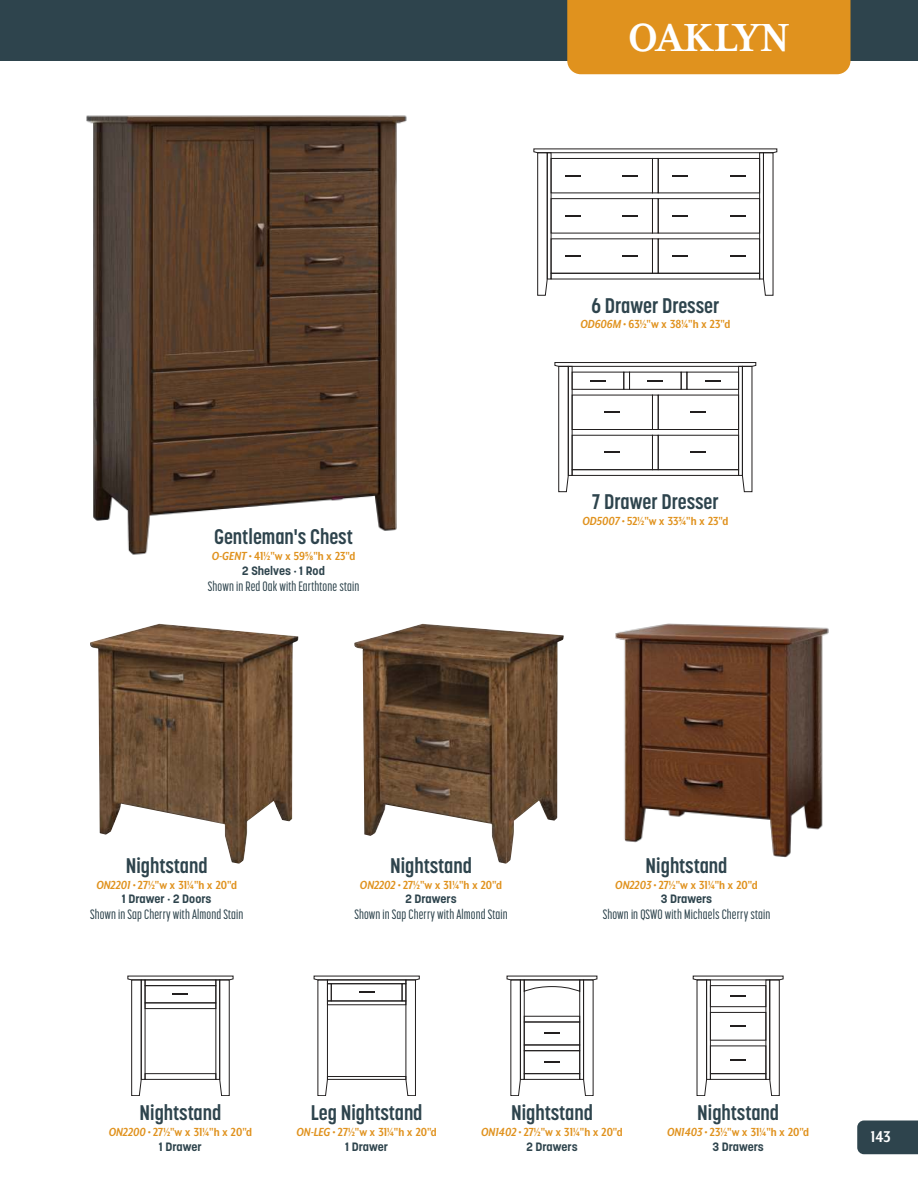
<style>
.page{position:relative;width:918px;height:1188px;background:#fff}
.page>*{position:absolute;margin:0;border:0;box-sizing:border-box;transform-origin:0 0}
.t1{font:700 45px "Mrs Eaves XL Serif Nar OT";color:#fff}
.t2{font:700 21px "Korolev Condensed";color:#2e444d}
.t3{font:700 18px "Mr Eaves XL Mod Nar OT";color:#fff}
.t4{font:700 13.5px "Mr Eaves XL Mod Nar OT";color:#e0921e}
.t5{font:500 13.5px "Korolev Compressed";letter-spacing:.01em;color:#2e444d}
.t6{font:700 12px "Korolev";color:#2e444d}
.s1{font-style:italic}
.s2{font-family:"Mr Eaves XL Mod Nar OT"}
</style>
<div class="page">
<div style="left:0;top:0;width:918px;height:61px;background:#2e444d"></div>
<div style="left:567px;top:0;width:283px;height:74px;background:#e0921e"></div>
<img style="left:86px;top:115px;width:321px;height:440px">
<img style="left:615px;top:623px;width:214px;height:235px">
<img style="left:90px;top:624px;width:208px;height:240px">
<img style="left:354px;top:624px;width:210px;height:240px">
<svg style="left:128px;top:976px;width:105px;height:120px"></svg>
<svg style="left:314px;top:976px;width:106px;height:120px"></svg>
<svg style="left:507px;top:976px;width:90px;height:120px"></svg>
<svg style="left:693px;top:976px;width:90px;height:120px"></svg>
<svg style="left:534px;top:149px;width:243px;height:147px"></svg>
<svg style="left:555px;top:362px;width:201px;height:130px"></svg>
<div style="left:857px;top:1120px;width:61px;height:34px;background:#2e444d"></div>
<h2 class="t2" style="left:214px;top:528px;width:140px">Gentleman's Chest</h2>
<p class="t4" style="left:212px;top:551px;width:145px"><span class="s1">O-GENT</span> • 41½"w x 595/8"h x 23"d</p>
<p class="t6" style="left:242px;top:565px;width:84px">2 Shelves <span class="s2">•</span> 1 Rod</p>
<p class="t5" style="left:208px;top:580px;width:153px">Shown in Red Oak with Earthtone stain</p>
<h1 class="t1" style="left:628px;top:9px;width:163px">OAKLYN</h1>
<h2 class="t2" style="left:591px;top:297px;width:129px">6 Drawer Dresser</h2>
<p class="t4" style="left:580px;top:319px;width:151px"><span class="s1">OD606M</span> • 63½"w x 38¼"h x 23"d</p>
<h2 class="t2" style="left:592px;top:493px;width:128px">7 Drawer Dresser</h2>
<p class="t4" style="left:582px;top:515px;width:147px"><span class="s1">OD5007</span> • 52½"w x 333/4"h x 23"d</p>
<h2 class="t2" style="left:126px;top:857px;width:83px">Nightstand</h2>
<p class="t4" style="left:96px;top:879px;width:142px"><span class="s1">ON2201</span> • 27½"w x 31¼"h x 20"d</p>
<p class="t6" style="left:122px;top:894px;width:91px">1 Drawer <span class="s2">•</span> 2 Doors</p>
<p class="t5" style="left:90px;top:909px;width:155px">Shown in Sap Cherry with Almond Stain</p>
<h2 class="t2" style="left:390px;top:857px;width:83px">Nightstand</h2>
<p class="t4" style="left:360px;top:879px;width:144px"><span class="s1">ON2202</span> • 27½"w x 31¼"h x 20"d</p>
<p class="t6" style="left:405px;top:894px;width:53px">2 Drawers</p>
<p class="t5" style="left:354px;top:909px;width:155px">Shown in Sap Cherry with Almond Stain</p>
<h2 class="t2" style="left:646px;top:857px;width:83px">Nightstand</h2>
<p class="t4" style="left:615px;top:879px;width:144px"><span class="s1">ON2203</span> • 27½"w x 31¼"h x 20"d</p>
<p class="t6" style="left:661px;top:894px;width:53px">3 Drawers</p>
<p class="t5" style="left:603px;top:909px;width:169px">Shown in QSWO with Michaels Cherry stain</p>
<h2 class="t2" style="left:140px;top:1104px;width:83px">Nightstand</h2>
<p class="t4" style="left:109px;top:1127px;width:145px"><span class="s1">ON2200</span> • 27½"w x 31¼"h x 20"d</p>
<p class="t6" style="left:159px;top:1141px;width:44px">1 Drawer</p>
<h2 class="t2" style="left:311px;top:1104px;width:113px">Leg Nightstand</h2>
<p class="t4" style="left:296px;top:1127px;width:142px"><span class="s1">ON-LEG</span> • 27½"w x 31¼"h x 20"d</p>
<p class="t6" style="left:345px;top:1141px;width:44px">1 Drawer</p>
<h2 class="t2" style="left:511px;top:1104px;width:83px">Nightstand</h2>
<p class="t4" style="left:481px;top:1127px;width:143px"><span class="s1">ON1402</span> • 27½"w x 31¼"h x 20"d</p>
<p class="t6" style="left:526px;top:1141px;width:53px">2 Drawers</p>
<h2 class="t2" style="left:697px;top:1104px;width:83px">Nightstand</h2>
<p class="t4" style="left:667px;top:1127px;width:144px"><span class="s1">ON1403</span> • 23½"w x 31¼"h x 20"d</p>
<p class="t6" style="left:712px;top:1141px;width:53px">3 Drawers</p>
<h3 class="t3" style="left:871px;top:1130px;width:21px">143</h3>
</div>
